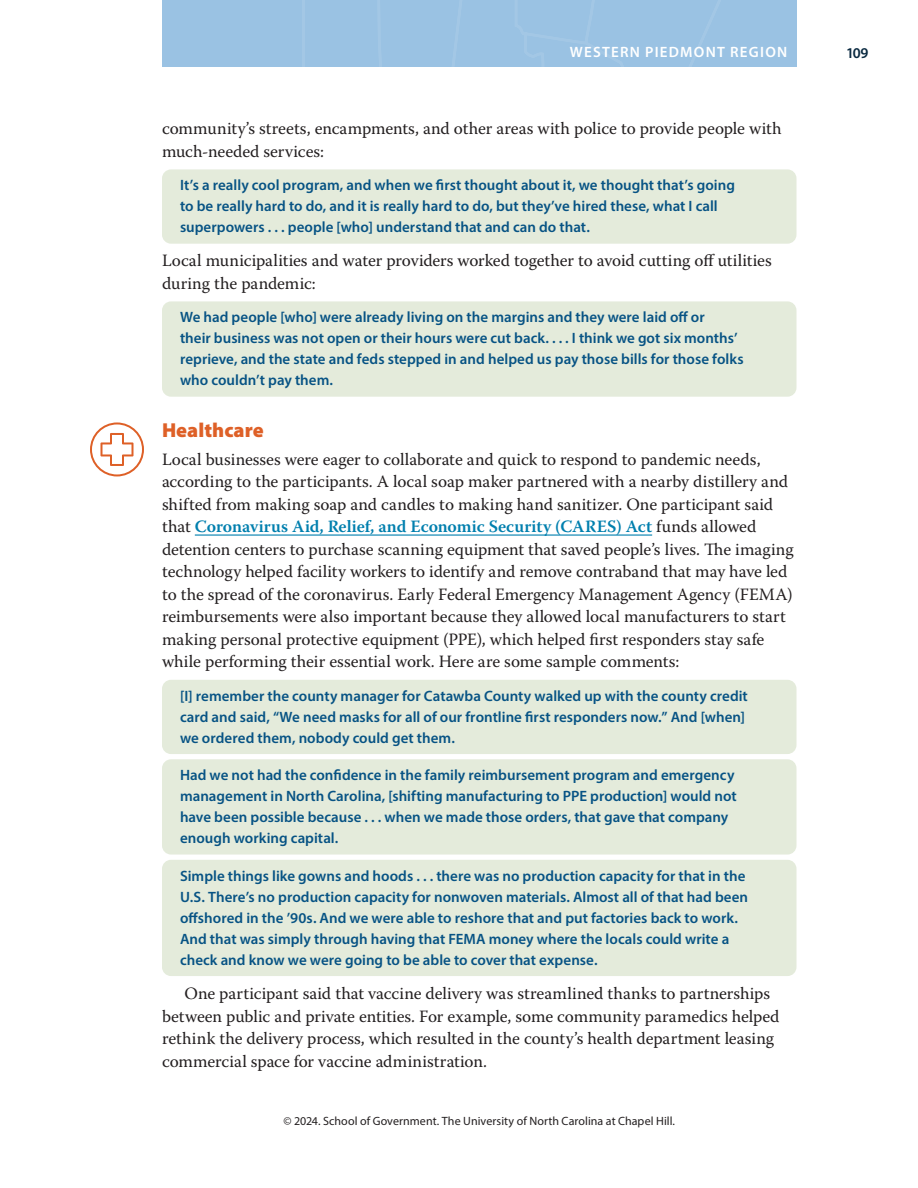
<style>
.page{position:relative;width:918px;height:1188px;background:#fff}
.page>*{position:absolute;margin:0;border:0;box-sizing:border-box;transform-origin:0 0}
.RS_B_head{font:900 20.25px "Myriad Pro";color:#de6027}
._01_BT__no_indent{font:17.25px/22.5px "Warnock Pro";letter-spacing:-.005em;color:#231f20}
._01_BT__indent_after{font:17.25px/22.5px "Warnock Pro";letter-spacing:-.005em;color:#231f20}
._01_BT__no_indent_after{font:17.25px/22.5px "Warnock Pro";letter-spacing:-.005em;color:#231f20}
.Pull_Quote{font:600 15px/21px "Myriad Pro";color:#075384}
.Pull_Quote_1{font:600 15px/21px "Myriad Pro";color:#075384}
.t1{font:600 15px "Myriad Pro";letter-spacing:.08em;color:#fff}
.t2{font:600 15px "Myriad Pro";color:#092940}
.t3{font:12px "Myriad Pro";letter-spacing:.005em;color:#231f20}
.s1{font-weight:600;color:#007fae}
</style>
<div class="page">
<div style="left:162px;top:0;width:634px;height:67px;background:#9ac2e3"></div>
<div style="left:162px;top:169px;width:634px;height:75px;background:#e4ebdb;border-radius:9px"></div>
<div style="left:162px;top:301px;width:634px;height:96px;background:#e4ebdb;border-radius:9px"></div>
<hr style="left:195px;top:534px;width:457px;height:2px;background:#007fae">
<div style="left:162px;top:680px;width:634px;height:74px;background:#e4ebdb;border-radius:9px"></div>
<div style="left:162px;top:759px;width:634px;height:96px;background:#e4ebdb;border-radius:9px"></div>
<div style="left:162px;top:860px;width:634px;height:116px;background:#e4ebdb;border-radius:9px"></div>
<svg style="left:90px;top:422px;width:54px;height:54px"></svg>
<p class="t1" style="left:570px;top:42px;width:25px">Western</p>
<p class="t1" style="left:645px;top:42px;width:114px">Piedmont REGIO</p>
<p class="t1" style="left:777px;top:42px;width:12px">N</p>
<p class="_01_BT__indent_after" style="left:162px;top:117px;width:621px">community’s streets, encampments, and other areas with police to provide people with much-needed services:</p>
<p class="Pull_Quote" style="left:180px;top:175px;width:556px">It’s a really cool program, and when we first thought about it, we thought that’s going to be really hard to do, and it is really hard to do, but they’ve hired these, what I call superpowers . . . people [who] understand that and can do that.</p>
<p class="_01_BT__no_indent_after" style="left:162px;top:249px;width:611px">Local municipalities and water providers worked together to avoid cutting off utilities during the pandemic:</p>
<p class="Pull_Quote_1" style="left:180px;top:307px;width:565px">We had people [who] were already living on the margins and they were laid off or<br>their business was not open or their hours were cut back. . . . I think we got six months’ reprieve, and the state and feds stepped in and helped us pay those bills for those folks who couldn’t pay them.</p>
<p class="RS_B_head" style="left:162px;top:417px;width:103px">Healthcare</p>
<p class="_01_BT__no_indent" style="left:162px;top:447px;width:633px">Local businesses were eager to collaborate and quick to respond to pandemic needs, according to the participants. A local soap maker partnered with a nearby distillery and shifted from making soap and candles to making hand sanitizer. One participant said that <span class="s1">Coronavirus Aid, Relief, and Economic Security (CARES) Act</span> funds allowed detention centers to purchase scanning equipment that saved people’s lives. The imaging technology helped facility workers to identify and remove contraband that may have led to the spread of the coronavirus. Early Federal Emergency Management Agency (FEMA) reimbursements were also important because they allowed local manufacturers to start making personal protective equipment (PPE), which helped first responders stay safe while performing their essential work. Here are some sample comments:</p>
<p class="Pull_Quote" style="left:180px;top:685px;width:569px">[I] remember the county manager for Catawba County walked up with the county credit card and said, “We need masks for all of our frontline first responders now.” And [when] we ordered them, nobody could get them.</p>
<p class="Pull_Quote" style="left:180px;top:764px;width:558px">Had we not had the confidence in the family reimbursement program and emergency management in North Carolina, [shifting manufacturing to PPE production] would not have been possible because . . . when we made those orders, that gave that company enough working capital.</p>
<p class="Pull_Quote" style="left:180px;top:865px;width:570px">Simple things like gowns and hoods . . . there was no production capacity for that in the U.S. There’s no production capacity for nonwoven materials. Almost all of that had been offshored in the ’90s. And we were able to reshore that and put factories back to work.<br>And that was simply through having that FEMA money where the locals could write a check and know we were going to be able to cover that expense.</p>
<p class="_01_BT__indent_after" style="left:162px;top:982px;width:619px;text-indent:22px">One participant said that vaccine delivery was streamlined thanks to partnerships between public and private entities. For example, some community paramedics helped rethink the delivery process, which resulted in the county’s health department leasing commercial space for vaccine administration.</p>
<p class="t3" style="left:283px;top:1114px;width:393px">© 2024. School of Government. The University of North Carolina at Chapel Hill.</p>
<p class="t2" style="left:846px;top:43px;width:24px">109</p>
</div>
